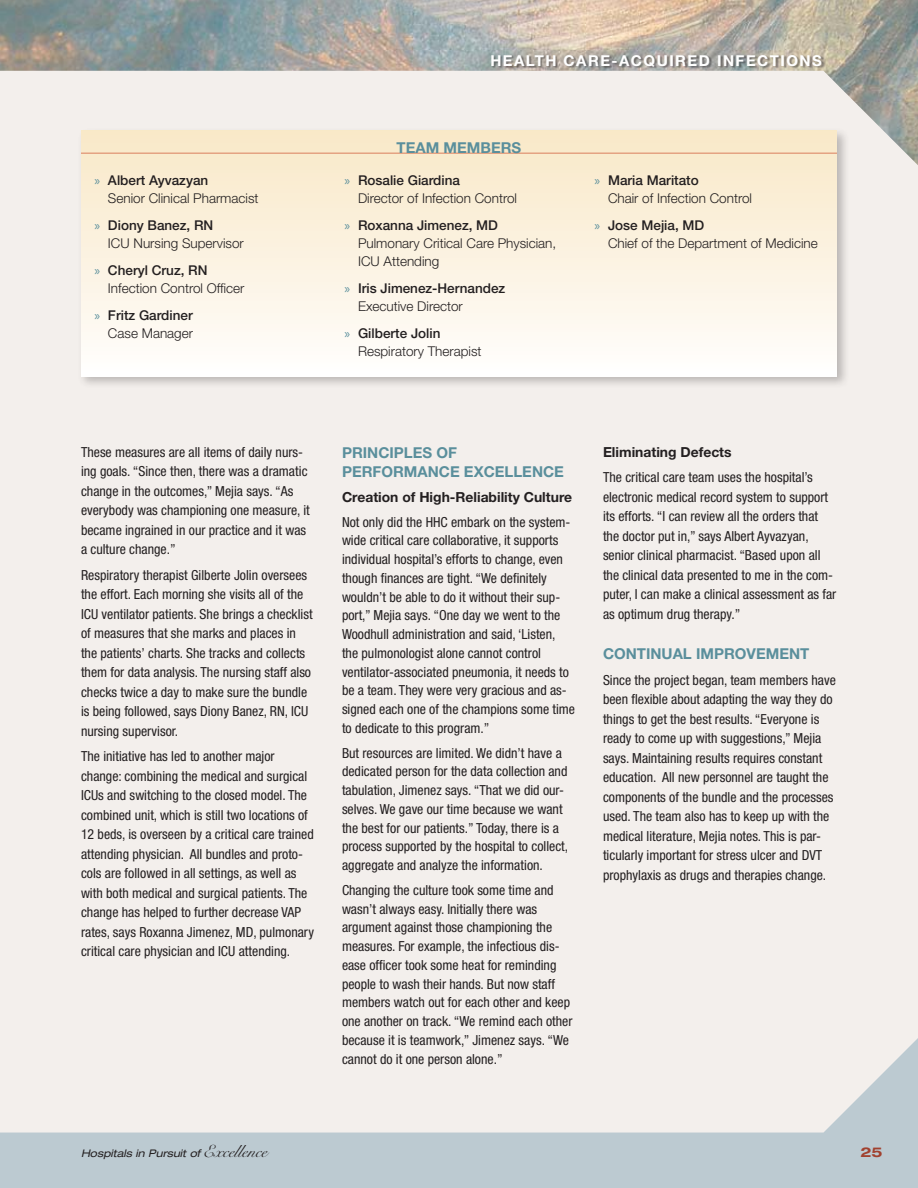
<style>
.page{position:relative;width:918px;height:1188px;background:#fff}
.page>*{position:absolute;margin:0;border:0;box-sizing:border-box;transform-origin:0 0}
.t1{font:700 15px/19.5px "Helvetica Neue LT Std";color:#5a8f9c}
.t2{font:700 15px "Helvetica Neue LT Std";letter-spacing:.1em;color:#fff}
.t3{font:condensed 13.8px/19.5px "Helvetica Neue LT Std";color:#231f20}
.t4{font:700 13.8px "Helvetica Neue LT Std";color:#231f20}
.t5{font:300 13.5px/18px "Helvetica Neue LT Std";color:#231f20}
.t6{font:500 13.5px/18px "Helvetica Neue LT Std";color:#231f20;text-align:right}
.t7{font:700 expanded 13.5px "Helvetica Neue LT Std";color:#a1412f}
.t8{font:italic expanded 10.5px "Helvetica Neue LT Std";color:#231f20}
.s1{font-family:"Myriad Pro";font-weight:400;color:#5a8f9c}
.s2{font-weight:500}
.s3{font-weight:300}
.s4{font-family:"Snell Roundhand Script";font-style:normal;font-stretch:normal;font-size:17.25px}
</style>
<div class="page">
<img style="left:0;top:0;width:918px;height:71px">
<div style="left:0;top:872px;width:918px;height:316px;background:#bccad1"></div>
<div style="left:0;top:71px;width:918px;height:1062px;background:#f3efec"></div>
<div style="left:491px;top:55px;width:334px;height:15px;background:#231f20;opacity:.45"></div>
<div style="left:77px;top:127px;width:773px;height:262px;background:#231f20;opacity:.27"></div>
<div style="left:81px;top:130px;width:756px;height:247px;background:linear-gradient(to bottom,#f8e7c5,#fffefd)"></div>
<hr style="left:81px;top:153px;width:756px;height:1px;background:#da7f5e">
<p class="t2" style="left:490px;top:52px;width:333px">HEALTH CARE-ACQUIRED INFECTIONS</p>
<p class="t5" style="left:108px;top:171px;width:152px;text-indent:-13px"><span class="s1">»</span> <span class="s2">Albert Ayvazyan<br></span>Senior Clinical Pharmacist</p>
<p class="t5" style="left:108px;top:216px;width:137px;text-indent:-13px"><span class="s1">»</span> <span class="s2">Diony Banez, RN<br></span>ICU Nursing Supervisor</p>
<p class="t5" style="left:108px;top:261px;width:138px;text-indent:-13px"><span class="s1">»</span> <span class="s2">Cheryl Cruz, RN<br></span>Infection Control Officer</p>
<p class="t6" style="left:94px;top:306px;width:100px"><span class="s1">»</span> Fritz Gardiner<br><span class="s3">Case Manager</span></p>
<p class="t1" style="left:397px;top:137px;width:126px">TEAM MEMBERS</p>
<p class="t5" style="left:358px;top:171px;width:161px;text-indent:-14px"><span class="s1">»</span> <span class="s2">Rosalie Giardina<br></span>Director of Infection Control</p>
<p class="t5" style="left:358px;top:216px;width:200px;text-indent:-14px"><span class="s1">»</span> <span class="s2">Roxanna Jimenez, MD<br></span>Pulmonary Critical Care Physician,<br>ICU Attending</p>
<p class="t6" style="left:358px;top:279px;width:149px;text-align:left;text-indent:-14px"><span class="s1">»</span> Iris Jimenez-Hernandez<br><span class="s3">Executive Director</span></p>
<p class="t5" style="left:358px;top:324px;width:125px;text-indent:-14px"><span class="s1">»</span> <span class="s2">Gilberte Jolin<br></span>Respiratory Therapist</p>
<p class="t5" style="left:608px;top:171px;width:146px;text-indent:-14px"><span class="s1">»</span> <span class="s2">Maria Maritato<br></span>Chair of Infection Control</p>
<p class="t5" style="left:608px;top:216px;width:211px;text-indent:-14px"><span class="s1">»</span> <span class="s2">Jose Mejia, MD<br></span>Chief of the Department of Medicine</p>
<p class="t3" style="left:81px;top:442px;width:230px">These measures are all items of daily nurs&shy;ing goals. “Since then, there was a dramatic change in the outcomes,” Mejia says. “As everybody was championing one measure, it became ingrained in our practice and it was a culture change.”</p>
<p class="t3" style="left:81px;top:565px;width:233px">Respiratory therapist Gilberte Jolin oversees the effort. Each morning she visits all of the ICU ventilator patients. She brings a checklist of measures that she marks and places in the patients’ charts. She tracks and collects them for data analysis. The nursing staff also checks twice a day to make sure the bundle is being followed, says Diony Banez, RN, ICU nursing supervisor.</p>
<p class="t3" style="left:81px;top:747px;width:234px">The initiative has led to another major change: combining the medical and surgical ICUs and switching to the closed model. The combined unit, which is still two locations of 12 beds, is overseen by a critical care trained attending physician. All bundles and proto&shy;cols are followed in all settings, as well as with both medical and surgical patients. The change has helped to further decrease VAP rates, says Roxanna Jimenez, MD, pulmonary critical care physician and ICU attending.</p>
<p class="t1" style="left:342px;top:442px;width:223px">PRINCIPLES OF<br>PERFORMANCE EXCELLENCE</p>
<p class="t4" style="left:342px;top:489px;width:232px">CREATION OF HIGH-RELIABILITY CULTURE</p>
<p class="t3" style="left:342px;top:512px;width:235px;line-height:18.8px">Not only did the HHC embark on the system&shy;wide critical care collaborative, it supports individual hospital’s efforts to change, even though finances are tight. “We definitely wouldn’t be able to do it without their sup&shy;port,” Mejia says. “One day we went to the Woodhull administration and said, ‘Listen, the pulmonologist alone cannot control ventilator-associated pneumonia, it needs to be a team. They were very gracious and as&shy;signed each one of the champions some time to dedicate to this program.”</p>
<p class="t3" style="left:342px;top:743px;width:228px;line-height:18.8px">But resources are limited. We didn’t have a dedicated person for the data collection and tabulation, Jimenez says. “That we did our&shy;selves. We gave our time because we want the best for our patients.” Today, there is a process supported by the hospital to collect, aggregate and analyze the information.</p>
<p class="t3" style="left:342px;top:881px;width:232px;line-height:18.8px">Changing the culture took some time and wasn’t always easy. Initially there was argument against those championing the measures. For example, the infectious dis&shy;ease officer took some heat for reminding people to wash their hands. But now staff members watch out for each other and keep one another on track. “We remind each other because it is teamwork,” Jimenez says. “We cannot do it one person alone.”</p>
<p class="t4" style="left:603px;top:443px;width:130px">ELIMINATING DEFECTS</p>
<p class="t3" style="left:603px;top:468px;width:235px">The critical care team uses the hospital’s electronic medical record system to support its efforts. “I can review all the orders that the doctor put in,” says Albert Ayvazyan, senior clinical pharmacist. “Based upon all the clinical data presented to me in the com&shy;puter, I can make a clinical assessment as far as optimum drug therapy.”</p>
<p class="t1" style="left:603px;top:644px;width:208px">CONTINUAL IMPROVEMENT</p>
<p class="t3" style="left:603px;top:670px;width:235px">Since the project began, team members have been flexible about adapting the way they do things to get the best results. “Everyone is ready to come up with suggestions,” Mejia says. Maintaining results requires constant education. All new personnel are taught the components of the bundle and the processes used. The team also has to keep up with the medical literature, Mejia notes. This is par&shy;ticularly important for stress ulcer and DVT prophylaxis as drugs and therapies change.</p>
<p class="t8" style="left:81px;top:1147px;width:188px">Hospitals in Pursuit of <span class="s4">Excellence</span></p>
<p class="t7" style="left:861px;top:1144px;width:24px">25</p>
</div>
